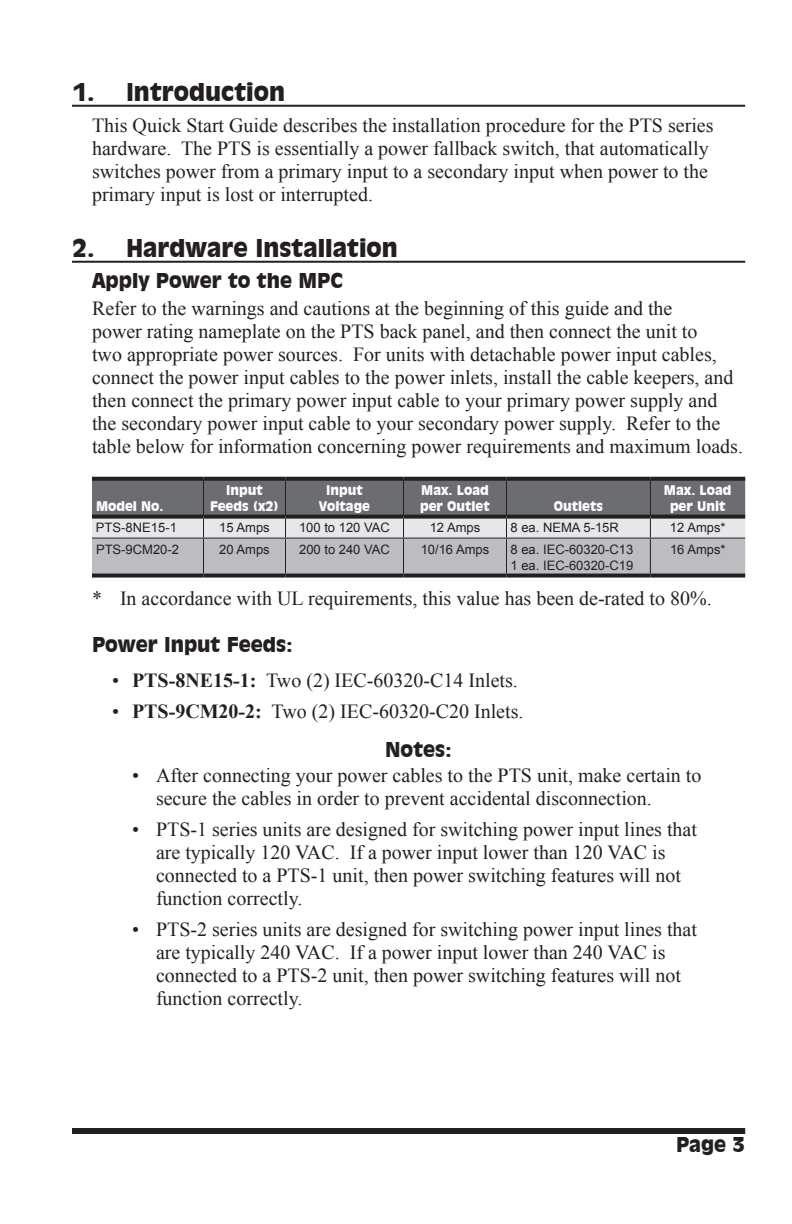
<style>
.page{position:relative;width:792px;height:1224px;background:#fff}
.page>*{position:absolute;margin:0;border:0;box-sizing:border-box;transform-origin:0 0}
.t1{font:900 24px "Incised 901 BT";color:#231f20}
.t2{font:20px/23px "Times New Roman";color:#231f20}
.t3{font:900 20px "Incised 901 BT";color:#231f20}
.t4{font:13px/16px "Arial";color:#231f20}
.t5{font:900 13px/16px "Incised 901 BT";color:#fff;text-align:center}
.s1{font-weight:700}
</style>
<div class="page">
<div style="left:72px;top:1128px;width:673px;height:6px;background:#231f20"></div>
<hr style="left:72px;top:105px;width:673px;height:2px;background:#231f20">
<hr style="left:72px;top:261px;width:673px;height:2px;background:#231f20">
<hr style="left:92px;top:477px;width:112px;height:4px;background:#231f20">
<hr style="left:204px;top:477px;width:82px;height:4px;background:#231f20">
<hr style="left:286px;top:477px;width:118px;height:4px;background:#231f20">
<hr style="left:404px;top:477px;width:102px;height:4px;background:#231f20">
<hr style="left:506px;top:477px;width:144px;height:4px;background:#231f20">
<hr style="left:650px;top:477px;width:95px;height:4px;background:#231f20">
<svg style="left:92px;top:479px;width:653px;height:95px;background:#9c9c9f"></svg>
<hr style="left:92px;top:538px;width:112px;height:1px;background:#231f20">
<hr style="left:204px;top:538px;width:82px;height:1px;background:#231f20">
<hr style="left:203px;top:539px;width:1px;height:35px;background:#231f20">
<hr style="left:286px;top:538px;width:118px;height:1px;background:#231f20">
<hr style="left:285px;top:539px;width:1px;height:35px;background:#231f20">
<hr style="left:404px;top:538px;width:102px;height:1px;background:#231f20">
<hr style="left:403px;top:539px;width:1px;height:35px;background:#231f20">
<hr style="left:506px;top:538px;width:144px;height:1px;background:#231f20">
<hr style="left:506px;top:539px;width:1px;height:35px;background:#231f20">
<hr style="left:650px;top:538px;width:95px;height:1px;background:#231f20">
<hr style="left:650px;top:539px;width:1px;height:35px;background:#231f20">
<svg style="left:92px;top:574px;width:112px;height:4px"></svg>
<svg style="left:204px;top:574px;width:82px;height:4px"></svg>
<svg style="left:286px;top:574px;width:118px;height:4px"></svg>
<svg style="left:404px;top:574px;width:102px;height:4px"></svg>
<svg style="left:506px;top:574px;width:144px;height:4px"></svg>
<svg style="left:650px;top:574px;width:95px;height:4px"></svg>
<p class="t1" style="left:72px;top:77px;width:215px">1. Introduction</p>
<p class="t2" style="left:92px;top:113px;width:623px">This Quick Start Guide describes the installation procedure for the PTS series hardware. The PTS is essentially a power fallback switch, that automatically switches power from a primary input to a secondary input when power to the primary input is lost or interrupted.</p>
<p class="t1" style="left:72px;top:233px;width:327px">2. Hardware Installation</p>
<p class="t3" style="left:92px;top:268px;width:253px">Apply Power to the MPC</p>
<p class="t2" style="left:92px;top:296px;width:653px">Refer to the warnings and cautions at the beginning of this guide and the<br>power rating nameplate on the PTS back panel, and then connect the unit to<br>two appropriate power sources. For units with detachable power input cables, connect the power input cables to the power inlets, install the cable keepers, and then connect the primary power input cable to your primary power supply and the secondary power input cable to your secondary power supply. Refer to the table below for information concerning power requirements and maximum loads.</p>
<p class="t5" style="left:96px;top:498px;width:69px">Model No.</p>
<p class="t5" style="left:210px;top:482px;width:70px">Input<br>Feeds (x2)</p>
<p class="t5" style="left:319px;top:482px;width:53px">Input<br>Voltage</p>
<p class="t5" style="left:420px;top:482px;width:71px;text-align:left">Max. Load per Outlet</p>
<p class="t5" style="left:554px;top:498px;width:51px">Outlets</p>
<p class="t5" style="left:664px;top:482px;width:69px">Max. Load per Unit</p>
<p class="t4" style="left:96px;top:520px;width:82px">PTS-8NE15-1</p>
<p class="t4" style="left:219px;top:520px;width:52px">15 Amps</p>
<p class="t4" style="left:299px;top:520px;width:92px">100 to 120 VAC</p>
<p class="t4" style="left:430px;top:520px;width:52px">12 Amps</p>
<p class="t4" style="left:511px;top:520px;width:110px">8 ea. NEMA 5-15R</p>
<p class="t4" style="left:670px;top:520px;width:57px">12 Amps*</p>
<p class="t4" style="left:96px;top:541px;width:85px">PTS-9CM20-2</p>
<p class="t4" style="left:219px;top:541px;width:52px">20 Amps</p>
<p class="t4" style="left:299px;top:541px;width:92px">200 to 240 VAC</p>
<p class="t4" style="left:421px;top:541px;width:70px">10/16 Amps</p>
<p class="t4" style="left:511px;top:541px;width:124px">8 ea. IEC-60320-C13<br>1 ea. IEC-60320-C19</p>
<p class="t4" style="left:670px;top:541px;width:57px">16 Amps*</p>
<p class="t2" style="left:92px;top:586px;width:621px">* In accordance with UL requirements, this value has been de-rated to 80%.</p>
<p class="t3" style="left:92px;top:632px;width:202px">Power Input Feeds:</p>
<p class="t2" style="left:112px;top:668px;width:407px">• <span class="s1">PTS-8NE15-1:</span> Two (2) IEC-60320-C14 Inlets.</p>
<p class="t2" style="left:112px;top:699px;width:413px">• <span class="s1">PTS-9CM20-2:</span> Two (2) IEC-60320-C20 Inlets.</p>
<p class="t3" style="left:385px;top:737px;width:68px">Notes:</p>
<p class="t2" style="left:156px;top:763px;width:547px;text-indent:-24px">• After connecting your power cables to the PTS unit, make certain to secure the cables in order to prevent accidental disconnection.</p>
<p class="t2" style="left:156px;top:817px;width:543px;text-indent:-24px">• PTS-1 series units are designed for switching power input lines that are typically 120 VAC. If a power input lower than 120 VAC is connected to a PTS-1 unit, then power switching features will not function correctly.</p>
<p class="t2" style="left:156px;top:917px;width:543px;text-indent:-24px">• PTS-2 series units are designed for switching power input lines that are typically 240 VAC. If a power input lower than 240 VAC is connected to a PTS-2 unit, then power switching features will not function correctly.</p>
<p class="t3" style="left:676px;top:1133px;width:70px">Page 3</p>
</div>
